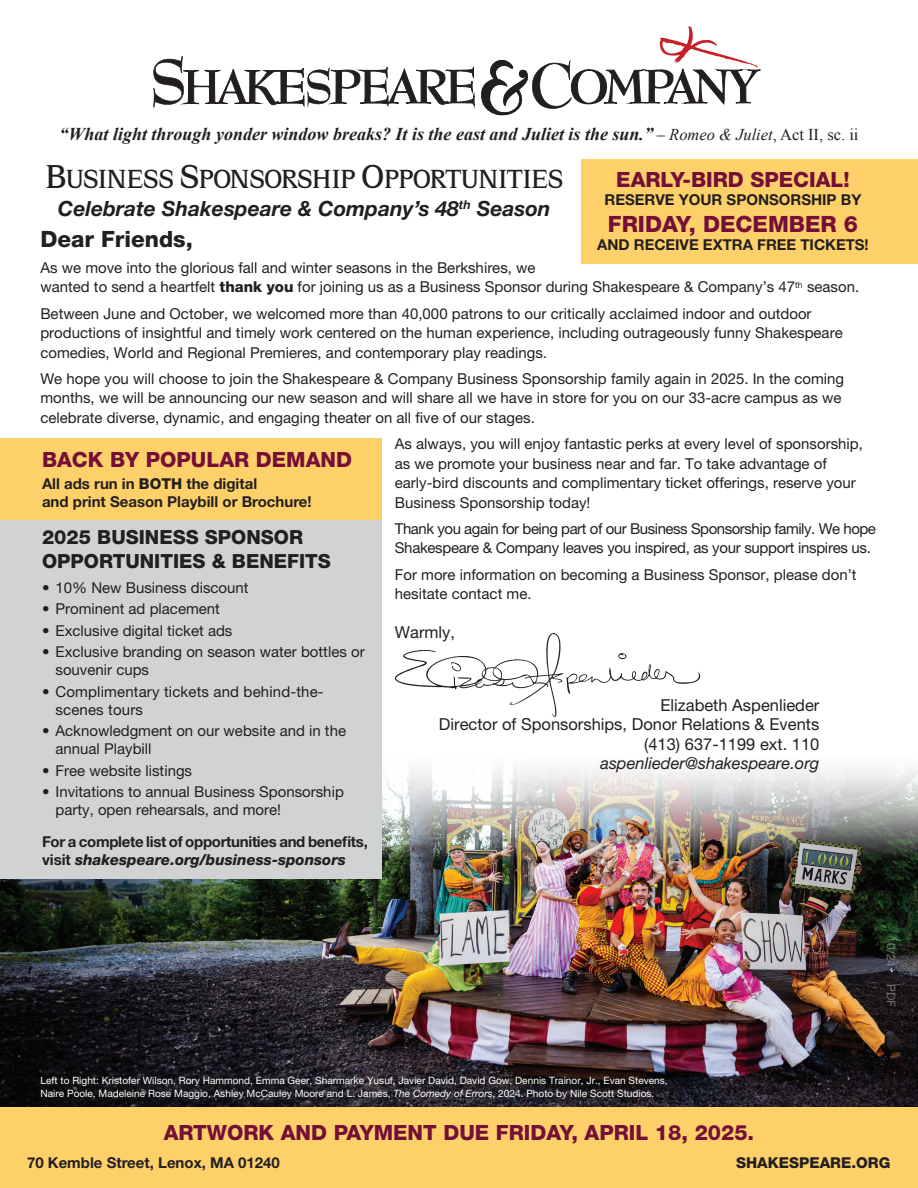
<style>
.page{position:relative;width:918px;height:1188px;background:#fff}
.page>*{position:absolute;margin:0;border:0;box-sizing:border-box;transform-origin:0 0}
.t1{font:700 28.5px "PP Cirka";letter-spacing:-.01em;color:#231f20}
.t2{font:800 22.5px "Helvetica Neue LT Pro";color:#750f38}
.t3{font:800 22.5px "Helvetica Neue LT Pro";color:#231f20}
.t4{font:800 21px "Helvetica Neue LT Pro";color:#750f38}
.t5{font:italic 700 21px "Helvetica Neue LT Pro";color:#231f20}
.t6{font:800 19.5px/23.4px "Helvetica Neue LT Pro";color:#231f20}
.t7{font:italic 700 18px "Times New Roman";color:#231f20}
.t8{font:16.5px/19.5px "Helvetica Neue LT Pro";color:#231f20;text-align:right}
.t9{font:italic 16.5px "Helvetica Neue LT Pro";color:#231f20}
.t10{font:15px/19.5px "Helvetica Neue LT Pro";color:#231f20}
.t11{font:700 15px/18px "Helvetica Neue LT Pro";color:#231f20}
.t12{font:15px/19.5px "Helvetica Neue LT Pro";letter-spacing:-.025em;color:#231f20}
.t13{font:700 15px/18px "Helvetica Neue LT Pro";letter-spacing:-.02em;color:#231f20}
.t14{font:800 15px "Helvetica Neue LT Pro";color:#231f20}
.t15{font:12px "Helvetica Neue LT Pro";color:#a8a9ad}
.t16{font:10.2px/12.1px "Helvetica Neue LT Pro";color:#fff}
.s1{font-weight:400;font-style:normal;font-size:16.5px}
.s2{font-weight:400;font-size:16.5px}
.s3{font-size:36px}
.s4{font-weight:800}
.s5{font-weight:800;font-style:italic}
.s6{font-style:italic}
</style>
<div class="page">
<img style="left:0;top:744px;width:918px;height:363px">
<svg style="left:153px;top:26px;width:608px;height:89px"></svg>
<svg style="left:395px;top:633px;width:305px;height:84px"></svg>
<div style="left:0;top:1107px;width:918px;height:81px;background:#fed069"></div>
<div style="left:0;top:487px;width:381px;height:391px;background:#d1d2d4"></div>
<div style="left:0;top:439px;width:381px;height:81px;background:#fed069"></div>
<div style="left:582px;top:159px;width:336px;height:105px;background:#fed069"></div>
<img style="left:481px;top:815px;width:155px;height:126px">
<div style="left:38px;top:1074px;width:641px;height:37px;background:#fed069"></div>
<div style="left:32px;top:1068px;width:644px;height:40px;background:#231f20;opacity:.75"></div>
<p class="t7" style="left:59px;top:121px;width:801px">“What light through yonder window breaks? It is the east and Juliet is the sun.” <span class="s1">–</span> <span class="s2">Romeo &amp; Juliet</span><span class="s1">, Act II, sc. ii</span></p>
<h1 class="t1" style="left:45px;top:162px;width:519px"><span class="s3">B</span>USINESS <span class="s3">S</span>PONSORSHIP <span class="s3">O</span>PPORTUNITIES</h1>
<h3 class="t5" style="left:58px;top:196px;width:494px">Celebrate Shakespeare &amp; Company’s 48<sup>th</sup> Season</h3>
<h3 class="t4" style="left:616px;top:167px;width:235px">EARLY-BIRD SPECIAL!</h3>
<p class="t11" style="left:605px;top:191px;width:258px">RESERVE YOUR SPONSORSHIP BY</p>
<h2 class="t2" style="left:608px;top:211px;width:252px">FRIDAY, DECEMBER 6</h2>
<p class="t11" style="left:597px;top:236px;width:273px">AND RECEIVE EXTRA FREE TICKETS!</p>
<h2 class="t3" style="left:40px;top:225px;width:154px">Dear Friends,</h2>
<p class="t10" style="left:40px;top:258px;width:820px">As we move into the glorious fall and winter seasons in the Berkshires, we<br>wanted to send a heartfelt <span class="s4">thank you</span> for joining us as a Business Sponsor during Shakespeare &amp; Company’s 47<sup>th</sup> season.</p>
<p class="t10" style="left:40px;top:303px;width:804px">Between June and October, we welcomed more than 40,000 patrons to our critically acclaimed indoor and outdoor productions of insightful and timely work centered on the human experience, including outrageously funny Shakespeare comedies, World and Regional Premieres, and contemporary play readings.</p>
<p class="t10" style="left:40px;top:369px;width:805px">We hope you will choose to join the Shakespeare &amp; Company Business Sponsorship family again in 2025. In the coming months, we will be announcing our new season and will share all we have in store for you on our 33-acre campus as we celebrate diverse, dynamic, and engaging theater on all five of our stages.</p>
<p class="t10" style="left:395px;top:434px;width:470px">As always, you will enjoy fantastic perks at every level of sponsorship, as we promote your business near and far. To take advantage of early-bird discounts and complimentary ticket offerings, reserve your Business Sponsorship today!</p>
<p class="t12" style="left:395px;top:519px;width:483px">Thank you again for being part of our Business Sponsorship family. We hope<br>Shakespeare &amp; Company leaves you inspired, as your support inspires us.</p>
<p class="t10" style="left:395px;top:564px;width:463px">For more information on becoming a Business Sponsor, please don’t hesitate contact me.</p>
<h3 class="t4" style="left:42px;top:447px;width:311px">BACK BY POPULAR DEMAND</h3>
<p class="t11" style="left:42px;top:474px;width:271px">All ads run in <span class="s4">BOTH</span> the digital<br>and print Season Playbill or Brochure!</p>
<h3 class="t6" style="left:42px;top:526px;width:290px">2025 BUSINESS SPONSOR<br>OPPORTUNITIES &amp; BENEFITS</h3>
<p class="t10" style="left:42px;top:577px;width:208px">• 10% New Business discount</p>
<p class="t10" style="left:42px;top:599px;width:180px">• Prominent ad placement</p>
<p class="t10" style="left:42px;top:620px;width:192px">• Exclusive digital ticket ads</p>
<p class="t10" style="left:56px;top:643px;width:311px;line-height:18px;text-indent:-14px">• Exclusive branding on season water bottles or souvenir cups</p>
<p class="t10" style="left:56px;top:682px;width:270px;line-height:18px;text-indent:-14px">• Complimentary tickets and behind-the&shy;scenes tours</p>
<p class="t10" style="left:56px;top:722px;width:292px;line-height:18px;text-indent:-14px">• Acknowledgment on our website and in the annual Playbill</p>
<p class="t10" style="left:42px;top:760px;width:152px">• Free website listings</p>
<p class="t10" style="left:56px;top:783px;width:290px;line-height:18px;text-indent:-14px">• Invitations to annual Business Sponsorship party, open rehearsals, and more!</p>
<p class="t13" style="left:42px;top:832px;width:327px">For a complete list of opportunities and benefits, visit <span class="s5">shakespeare.org/business-sponsors</span></p>
<p class="t8" style="left:395px;top:622px;width:62px">Warmly,</p>
<p class="t8" style="left:439px;top:695px;width:382px">Elizabeth Aspenlieder<br>Director of Sponsorships, Donor Relations &amp; Events (413) 637-1199 ext. 110</p>
<p class="t9" style="left:600px;top:753px;width:220px">aspenlieder@shakespeare.org</p>
<p class="t15" style="left:898px;top:936px;width:32px;rotate:90deg">10/24</p>
<p class="t15" style="left:898px;top:984px;width:25px;rotate:90deg">PDF</p>
<p class="t16" style="left:40px;top:1075px;width:629px">Left to Right: Kristofer Wilson, Rory Hammond, Emma Geer, Sharmarke Yusuf, Javier David, David Gow, Dennis Trainor, Jr., Evan Stevens,<br>Naire Poole, Madeleine Rose Maggio, Ashley McCauley Moore and L. James, <span class="s6">The Comedy of Errors</span>, 2024. Photo by Nile Scott Studios.</p>
<h3 class="t4" style="left:164px;top:1120px;width:592px">ARTWORK AND PAYMENT DUE FRIDAY, APRIL 18, 2025.</h3>
<p class="t11" style="left:27px;top:1153px;width:254px">70 Kemble Street, Lenox, MA 01240</p>
<p class="t14" style="left:736px;top:1154px;width:156px">SHAKESPEARE.ORG</p>
</div>
